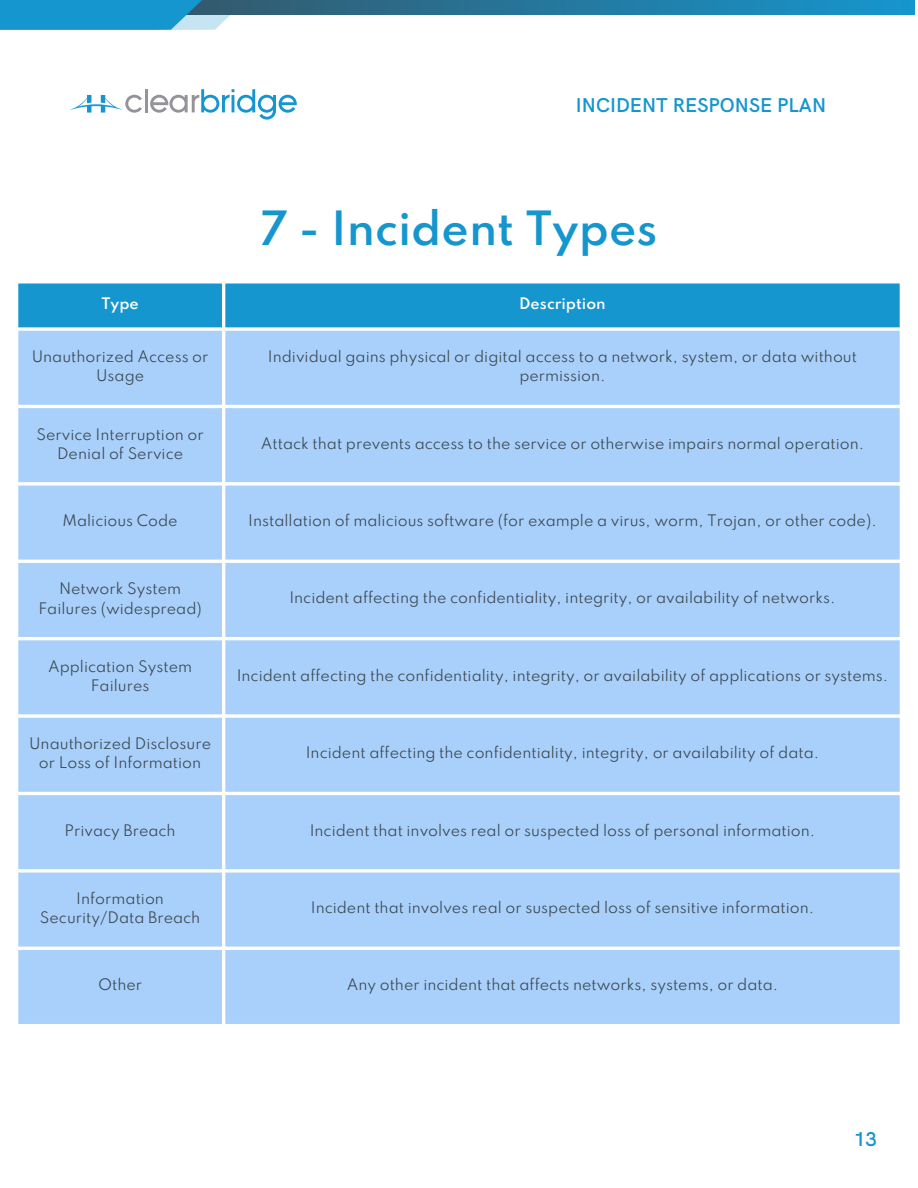
<style>
.page{position:relative;width:918px;height:1188px;background:#fff}
.page>*{position:absolute;margin:0;border:0;box-sizing:border-box;transform-origin:0 0}
.t1{font:600 41.85px "Spartan";color:#1696ce}
.t2{font:600 20.1px "HK Grotesk";color:#1696ce}
.t3{font:14.1px/19.2px "Spartan";color:#3c4952;text-align:center}
.t4{font:600 14.1px "Spartan";color:#fff}
</style>
<div class="page">
<svg style="left:370px;top:0;width:544px;height:15px"></svg>
<svg style="left:0;top:0;width:370px;height:30px"></svg>
<svg style="left:70px;top:95px;width:72px;height:18px"></svg>
<hr style="left:145px;top:89px;width:3px;height:23px;background:#959399">
<svg style="left:150px;top:89px;width:147px;height:31px"></svg>
<div style="left:18px;top:283px;width:882px;height:44px;background:#1696ce"></div>
<div style="left:18px;top:331px;width:882px;height:693px;background:#a9d0fb"></div>
<h2 class="t2" style="left:576px;top:94px;width:252px">INCIDENT RESPONSE PLAN</h2>
<h1 class="t1" style="left:260px;top:209px;width:399px">7 - Incident Types</h1>
<p class="t4" style="left:101px;top:297px;width:39px">Type</p>
<p class="t4" style="left:519px;top:297px;width:88px">Description</p>
<p class="t3" style="left:32px;top:348px;width:178px">Unauthorized Access or<br>Usage</p>
<p class="t3" style="left:268px;top:348px;width:591px">Individual gains physical or digital access to a network, system, or data without permission.</p>
<p class="t3" style="left:36px;top:426px;width:169px">Service Interruption or<br>Denial of Service</p>
<p class="t3" style="left:261px;top:435px;width:605px">Attack that prevents access to the service or otherwise impairs normal operation.</p>
<p class="t3" style="left:63px;top:512px;width:117px">Malicious Code</p>
<p class="t3" style="left:248px;top:512px;width:630px">Installation of malicious software (for example a virus, worm, Trojan, or other code).</p>
<p class="t3" style="left:38px;top:581px;width:165px">Network System<br>Failures (widespread)</p>
<p class="t3" style="left:289px;top:590px;width:548px">Incident affecting the confidentiality, integrity, or availability of networks.</p>
<p class="t3" style="left:48px;top:658px;width:146px">Application System<br>Failures</p>
<p class="t3" style="left:237px;top:667px;width:653px">Incident affecting the confidentiality, integrity, or availability of applications or systems.</p>
<p class="t3" style="left:29px;top:735px;width:184px">Unauthorized Disclosure or Loss of Information</p>
<p class="t3" style="left:306px;top:744px;width:515px">Incident affecting the confidentiality, integrity, or availability of data.</p>
<p class="t3" style="left:65px;top:822px;width:113px">Privacy Breach</p>
<p class="t3" style="left:310px;top:822px;width:507px">Incident that involves real or suspected loss of personal information.</p>
<p class="t3" style="left:40px;top:890px;width:162px">Information<br>Security/Data Breach</p>
<p class="t3" style="left:311px;top:899px;width:505px">Incident that involves real or suspected loss of sensitive information.</p>
<p class="t3" style="left:98px;top:977px;width:46px">Other</p>
<p class="t3" style="left:347px;top:977px;width:433px">Any other incident that affects networks, systems, or data.</p>
<h2 class="t2" style="left:854px;top:1127px;width:25px">13</h2>
</div>
